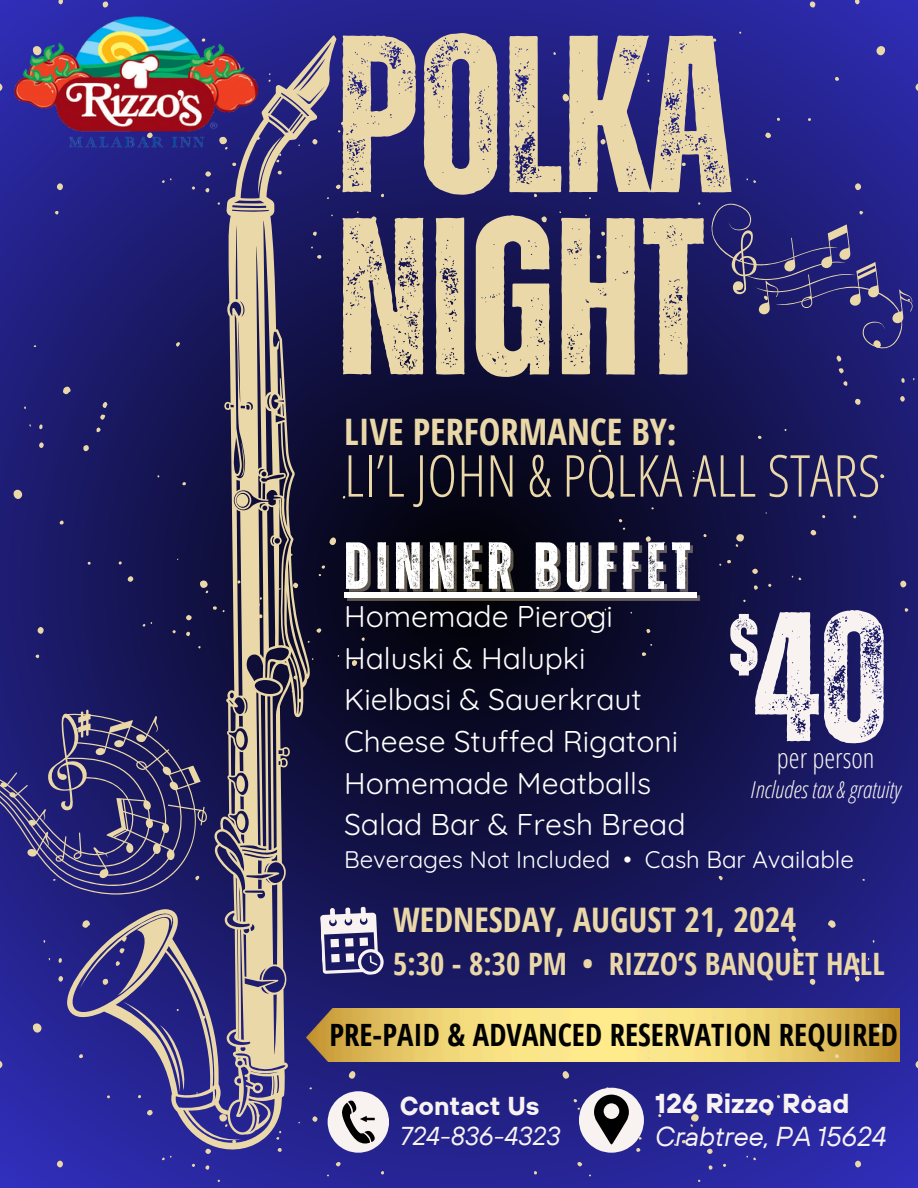
<style>
.page{position:relative;width:918px;height:1188px;background:#fff}
.page>*{position:absolute;margin:0;border:0;box-sizing:border-box;transform-origin:0 0}
.t1{font:700 223.5px/182.2px "Zuume Rough";color:#ebd8a8}
.t2{font:700 184.5px "Zuume Rough";color:#f8f3f1}
.t3{font:700 84.45px "Zuume Rough";color:#f8f3f1}
.t4{font:700 66.45px "Zuume Rough";letter-spacing:.095em;color:#fff}
.t5{font:300 57.9px "Open Sans Condensed";color:#ebd8a8}
.t6{font:700 36.45px "Open Sans Condensed";color:#ebd8a8}
.t7{font:700 33.9px "Open Sans Condensed";color:#ebd8a8}
.t8{font:700 30.9px "Open Sans Condensed";color:#ebd8a8}
.t9{font:700 30.75px "Open Sans Condensed";color:#000}
.t10{font:30px/41.7px "Quicksand";color:#fff}
.t11{font:300 27.45px "Open Sans Condensed";color:#f8f3f1}
.t12{font:italic 27.3px "TT Hoves";color:#f8f3f1}
.t13{font:700 27.3px "TT Hoves";color:#f8f3f1}
.t14{font:italic 25.8px "TT Hoves";color:#f8f3f1}
.t15{font:700 25.8px "TT Hoves";color:#f8f3f1}
.t16{font:24px "Quicksand";color:#fff}
.t17{font:italic 300 23.25px "Open Sans Condensed";color:#f8f3f1}
</style>
<div class="page">
<img style="left:0;top:0;width:918px;height:1188px">
<div style="left:344px;top:592px;width:353px;height:6px;background:#fff"></div>
<p class="t1" style="left:336px;top:34px;width:397px">POLKA<br>NIGHT</p>
<p class="t6" style="left:344px;top:406px;width:334px">LIVE PERFORMANCE BY:</p>
<p class="t5" style="left:344px;top:435px;width:538px">LI’L JOHN &amp; POLKA ALL STARS</p>
<p class="t4" style="left:344px;top:536px;width:348px">DINNER BUFFET</p>
<p class="t10" style="left:344px;top:595px;width:336px">Homemade Pierogi<br>Haluski &amp; Halupki<br>Kielbasi &amp; Sauerkraut<br>Cheese Stuffed Rigatoni<br>Homemade Meatballs</p>
<h6 class="t10" style="left:344px;top:803px;width:343px">Salad Bar &amp; Fresh Bread</h6>
<p class="t16" style="left:344px;top:844px;width:511px">Beverages Not Included • Cash Bar Available</p>
<p class="t2" style="left:754px;top:594px;width:136px">40</p>
<p class="t3" style="left:729px;top:607px;width:32px">$</p>
<p class="t11" style="left:777px;top:739px;width:99px">per person</p>
<p class="t17" style="left:751px;top:773px;width:151px">Includes tax &amp; gratuity</p>
<p class="t7" style="left:393px;top:896px;width:404px">WEDNESDAY, AUGUST 21, 2024</p>
<p class="t8" style="left:393px;top:942px;width:493px">5:30 - 8:30 PM • RIZZO’S BANQUET HALL</p>
<p class="t9" style="left:329px;top:1013px;width:570px">PRE-PAID &amp; ADVANCED RESERVATION REQUIRED</p>
<p class="t15" style="left:400px;top:1089px;width:141px">Contact Us</p>
<h1 class="t14" style="left:400px;top:1119px;width:162px">724-836-4323</h1>
<p class="t13" style="left:655px;top:1086px;width:196px">126 Rizzo Road</p>
<p class="t12" style="left:655px;top:1118px;width:233px">Crabtree, PA 15624</p>
</div>
